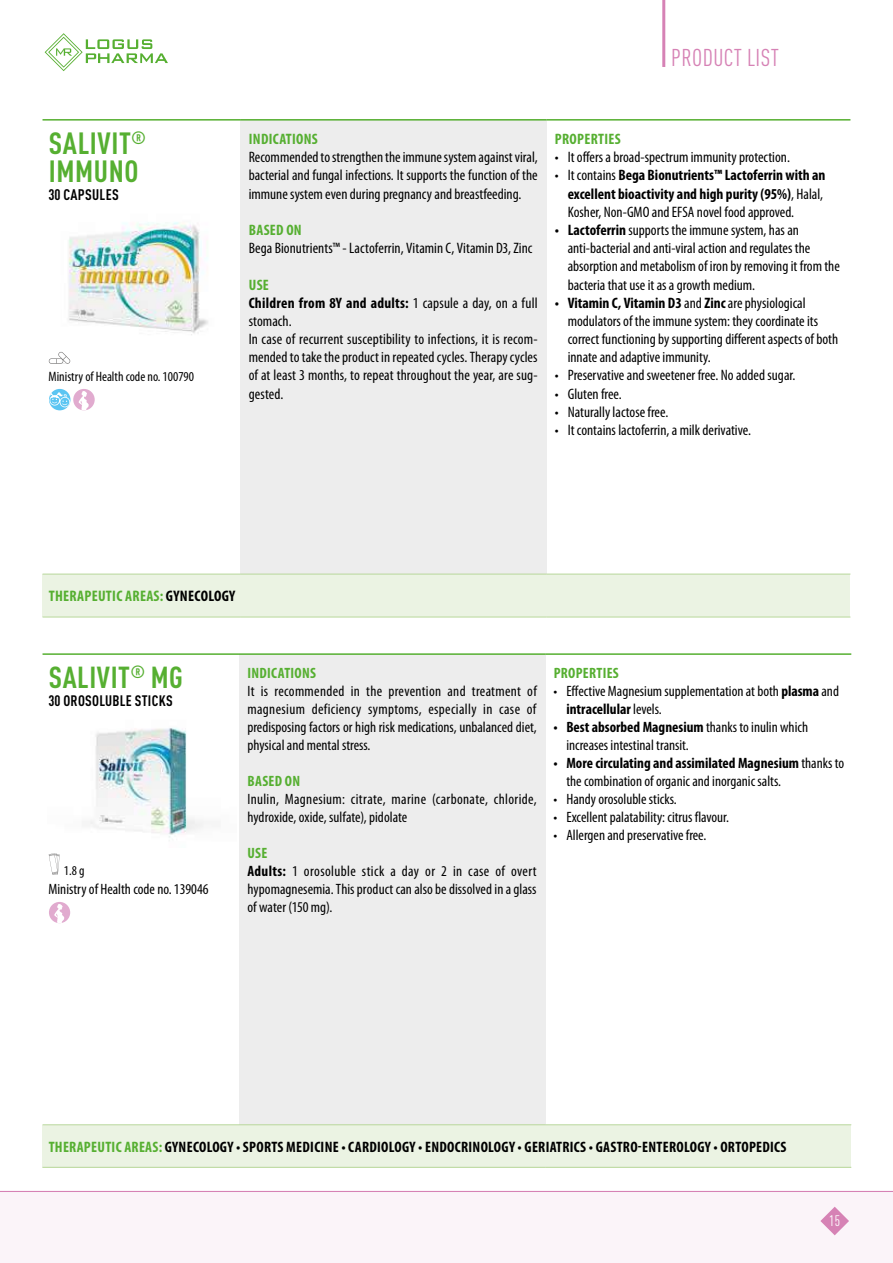
<style>
.page{position:relative;width:893px;height:1263px;background:#fff}
.page>*{position:absolute;margin:0;border:0;box-sizing:border-box;transform-origin:0 0}
.t1{font:700 condensed 30.3px/27.3px "DIN Pro";letter-spacing:.02em;color:#56af31}
.t2{font:700 condensed 30px "DIN Pro";letter-spacing:.02em;color:#56af31}
.t3{font:condensed 24px "DIN Pro";letter-spacing:.02em;color:#d682b5}
.t4{font:700 condensed 15.3px "Myriad Pro";letter-spacing:.02em;color:#56af31}
.t5{font:condensed 15.15px/18.1px "Myriad Pro";color:#000}
.t6{font:700 condensed 15.15px/18.1px "Myriad Pro";color:#000}
.t7{font:700 condensed 15.15px "Myriad Pro";letter-spacing:.02em;color:#000}
.t8{font:700 condensed 15.15px "Myriad Pro";letter-spacing:.02em;color:#56af31}
.t9{font:700 condensed 15.15px "DIN Pro";letter-spacing:.02em;color:#000}
.t10{font:condensed 15px/18px "Myriad Pro";color:#000}
.t11{font:condensed 15px/18px "Myriad Pro";letter-spacing:.02em;color:#000}
.t12{font:700 condensed 15px "Myriad Pro";letter-spacing:.02em;color:#56af31}
.t13{font:700 condensed 15px "DIN Pro";letter-spacing:.02em;color:#000}
.t14{font:condensed 15px "DIN Pro";color:#fff}
.t15{font:condensed 13.65px "Myriad Pro";color:#000}
.t16{font:condensed 13.5px "Myriad Pro";color:#000}
.s1{font-weight:700;color:#56af31}
.s2{font-weight:700}
.s3{font-weight:400}
.s4{color:#000}
.s5{color:#56af31}
</style>
<div class="page">
<div style="left:0;top:1191px;width:893px;height:72px;background:#fbf4f9"></div>
<hr style="left:0;top:1191px;width:893px;height:1px;background:#d682b5">
<svg style="left:45px;top:33px;width:123px;height:38px"></svg>
<svg style="left:820px;top:1207px;width:29px;height:28px"></svg>
<hr style="left:662px;top:0;width:3px;height:67px;background:#d682b5">
<div style="left:240px;top:120px;width:306px;height:454px;background:#ededed"></div>
<div style="left:43px;top:574px;width:807px;height:43px;background:#ebf3e3"></div>
<hr style="left:43px;top:119px;width:197px;height:2px;background:#56af31">
<hr style="left:240px;top:119px;width:306px;height:2px;background:#56af31">
<hr style="left:546px;top:119px;width:304px;height:2px;background:#56af31">
<hr style="left:43px;top:574px;width:197px;height:1px;background:#b8d79b">
<hr style="left:240px;top:574px;width:306px;height:1px;background:#b8d79b">
<hr style="left:546px;top:574px;width:304px;height:1px;background:#b8d79b">
<hr style="left:43px;top:617px;width:197px;height:1px;background:#b8d79b">
<hr style="left:240px;top:617px;width:306px;height:1px;background:#b8d79b">
<hr style="left:546px;top:617px;width:304px;height:1px;background:#b8d79b">
<img style="left:68px;top:222px;width:140px;height:113px">
<svg style="left:49px;top:352px;width:21px;height:12px"></svg>
<svg style="left:49px;top:388px;width:46px;height:23px"></svg>
<div style="left:239px;top:654px;width:306px;height:471px;background:#ededed"></div>
<div style="left:43px;top:1125px;width:808px;height:42px;background:#ebf3e3"></div>
<hr style="left:43px;top:653px;width:196px;height:2px;background:#56af31">
<hr style="left:239px;top:653px;width:306px;height:2px;background:#56af31">
<hr style="left:545px;top:653px;width:306px;height:2px;background:#56af31">
<hr style="left:43px;top:1124px;width:196px;height:1px;background:#b8d79b">
<hr style="left:239px;top:1124px;width:306px;height:1px;background:#b8d79b">
<hr style="left:545px;top:1124px;width:306px;height:1px;background:#b8d79b">
<hr style="left:43px;top:1167px;width:196px;height:1px;background:#b8d79b">
<hr style="left:239px;top:1167px;width:306px;height:1px;background:#b8d79b">
<hr style="left:545px;top:1167px;width:306px;height:1px;background:#b8d79b">
<img style="left:90px;top:727px;width:114px;height:111px">
<svg style="left:49px;top:853px;width:11px;height:22px"></svg>
<svg style="left:49px;top:902px;width:22px;height:21px"></svg>
<h1 class="t1" style="left:49px;top:127px;width:99px">SALIVIT<sup>®<br></sup>IMMUNO</h1>
<p class="t9" style="left:49px;top:183px;width:72px">30 CAPSULES</p>
<p class="t15" style="left:49px;top:368px;width:147px">Ministry of Health code no. 100790</p>
<h3 class="t3" style="left:671px;top:40px;width:109px">PRODUCT LIST</h3>
<p class="t8" style="left:249px;top:130px;width:70px">INDICATIONS</p>
<p class="t5" style="left:249px;top:148px;width:291px;text-align:justify">Recommended to strengthen the immune system against viral, bacterial and fungal infections. It supports the function of the immune system even during pregnancy and breastfeeding.</p>
<p class="t8" style="left:249px;top:220px;width:54px">BASED ON</p>
<p class="t5" style="left:249px;top:239px;width:285px">Bega Bionutrients™ - Lactoferrin, Vitamin C, Vitamin D3, Zinc</p>
<p class="t5" style="left:249px;top:275px;width:290px"><span class="s1">USE<br></span><span class="s2">Children from 8Y and adults:</span> 1 capsule a day, on a full stomach.<br>In case of recurrent susceptibility to infections, it is recom&shy;mended to take the product in repeated cycles. Therapy cycles of at least 3 months, to repeat throughout the year, are sug&shy;gested.</p>
<p class="t8" style="left:555px;top:130px;width:67px">PROPERTIES</p>
<p class="t5" style="left:555px;top:148px;width:237px">• It offers a broad-spectrum immunity protection.</p>
<p class="t6" style="left:568px;top:166px;width:259px;text-indent:-13px"><span class="s3">• It contains</span> Bega Bionutrients™ Lactoferrin with an excellent bioactivity and high purity (95%)<span class="s3">, Halal,<br>Kosher, Non-GMO and EFSA novel food approved.</span></p>
<p class="t5" style="left:568px;top:221px;width:274px;text-indent:-13px"><span class="s2">• Lactoferrin</span> supports the immune system, has an anti-bacterial and anti-viral action and regulates the absorption and metabolism of iron by removing it from the bacteria that use it as a growth medium.</p>
<p class="t5" style="left:568px;top:293px;width:272px;text-indent:-13px"><span class="s2">• Vitamin C, Vitamin D3</span> and <span class="s2">Zinc</span> are physiological modulators of the immune system: they coordinate its correct functioning by supporting different aspects of both innate and adaptive immunity.</p>
<p class="t5" style="left:555px;top:366px;width:242px">• Preservative and sweetener free. No added sugar.</p>
<p class="t5" style="left:555px;top:384px;width:68px">• Gluten free.</p>
<p class="t5" style="left:555px;top:402px;width:115px">• Naturally lactose free.</p>
<p class="t5" style="left:555px;top:421px;width:198px">• It contains lactoferrin, a milk derivative.</p>
<p class="t4" style="left:49px;top:587px;width:188px">THERAPEUTIC AREAS: <span class="s4">GYNECOLOGY</span></p>
<h2 class="t2" style="left:49px;top:655px;width:136px">SALIVIT<sup>®</sup> MG</h2>
<p class="t13" style="left:49px;top:689px;width:126px">30 OROSOLUBLE STICKS</p>
<p class="t16" style="left:64px;top:862px;width:22px">1.8 g</p>
<p class="t10" style="left:49px;top:880px;width:162px">Ministry of Health code no. 139046</p>
<p class="t12" style="left:248px;top:664px;width:70px">INDICATIONS</p>
<p class="t10" style="left:247px;top:682px;width:291px;text-align:justify">It is recommended in the prevention and treatment of magnesium deficiency symptoms, especially in case of predisposing factors or high risk medications, unbalanced diet, physical and mental stress.</p>
<p class="t12" style="left:248px;top:772px;width:54px">BASED ON</p>
<p class="t11" style="left:247px;top:790px;width:291px">Inulin, Magnesium: citrate, marine (carbonate, chloride, hydroxide, oxide, sulfate), pidolate</p>
<p class="t10" style="left:247px;top:844px;width:291px"><span class="s1">USE<br></span><span class="s2">Adults:</span> 1 orosoluble stick a day or 2 in case of overt hypomagnesemia. This product can also be dissolved in a glass of water (150 mg).</p>
<p class="t12" style="left:554px;top:664px;width:67px">PROPERTIES</p>
<p class="t10" style="left:566px;top:682px;width:274px;text-indent:-13px">• Effective Magnesium supplementation at both <span class="s2">plasma</span> and <span class="s2">intracellular</span> levels.</p>
<p class="t10" style="left:566px;top:718px;width:243px;text-indent:-13px"><span class="s2">• Best absorbed Magnesium</span> thanks to inulin which increases intestinal transit.</p>
<p class="t10" style="left:566px;top:754px;width:279px;text-indent:-13px"><span class="s2">• More circulating and assimilated Magnesium</span> thanks to the combination of organic and inorganic salts.</p>
<p class="t10" style="left:554px;top:790px;width:125px">• Handy orosoluble sticks.</p>
<p class="t10" style="left:554px;top:808px;width:177px">• Excellent palatability: citrus flavour.</p>
<p class="t10" style="left:554px;top:826px;width:154px">• Allergen and preservative free.</p>
<p class="t7" style="left:49px;top:1137px;width:739px"><span class="s5">THERAPEUTIC AREAS:</span> GYNECOLOGY • SPORTS MEDICINE • CARDIOLOGY • ENDOCRINOLOGY • GERIATRICS • GASTRO-ENTEROLOGY • ORTOPEDICS</p>
<p class="t14" style="left:829px;top:1210px;width:12px">15</p>
</div>
